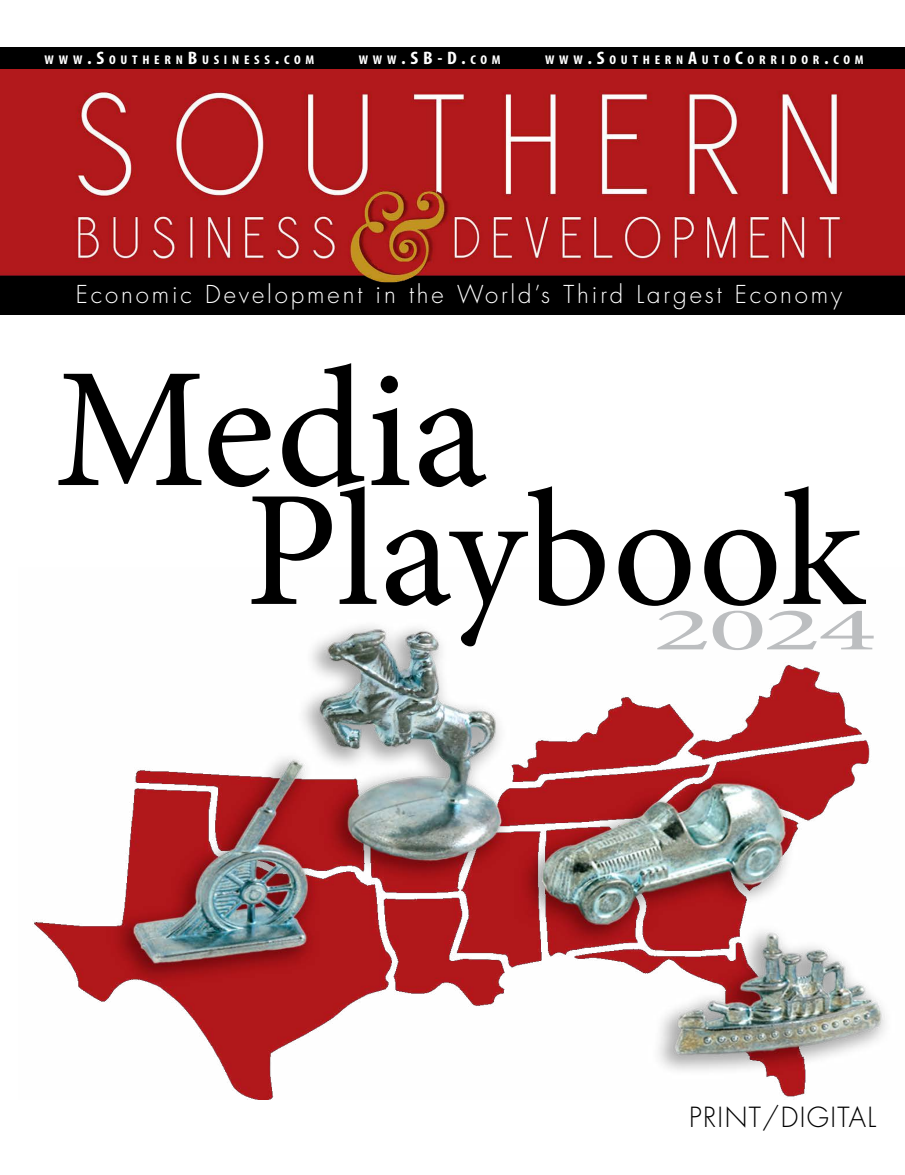
<style>
.page{position:relative;width:905px;height:1175px;background:#fff}
.page>*{position:absolute;margin:0;border:0;box-sizing:border-box;transform-origin:0 0}
.t1{font:171.15px "Minion Pro";color:#000}
.t2{font:165.15px "Minion Pro";letter-spacing:.005em;color:#000}
.t3{font:60.9px "Minion Pro";color:#bcbec0;scale:2 1}
.t4{font:300 27px "Futura";letter-spacing:.05em;color:#000}
.t5{font:300 24px "Futura";letter-spacing:.12em;color:#fff}
.t6{font:700 condensed 12.75px "Myriad Pro";letter-spacing:.345em;color:#fff;scale:1.09 1}
.s1{font-size:18.15px}
</style>
<div class="page">
<img style="left:34px;top:626px;width:852px;height:473px">
<div style="left:0;top:273px;width:904px;height:42px;background:#000"></div>
<div style="left:0;top:47px;width:904px;height:22px;background:#000"></div>
<img style="left:0;top:69px;width:904px;height:214px">
<p class="t6" style="left:45px;top:52px;width:249px">WWW<span class="s1">.S</span>OUTHERN<span class="s1">B</span>USINESS <span class="s1">.</span>COM</p>
<p class="t6" style="left:358px;top:52px;width:132px">WWW<span class="s1">.SB-D.</span>COM</p>
<p class="t6" style="left:545px;top:52px;width:294px">WWW<span class="s1">.S</span>OUTHERN<span class="s1">A</span>UTO<span class="s1">C</span>ORRIDOR<span class="s1">.</span>COM</p>
<h3 class="t5" style="left:76px;top:280px;width:768px">Economic Development in the World’s Third Largest Economy</h3>
<h1 class="t1" style="left:54px;top:316px;width:435px">Media</h1>
<h2 class="t2" style="left:245px;top:440px;width:619px">Playbook</h2>
<h3 class="t3" style="left:653px;top:589px;width:113px">2024</h3>
<h3 class="t4" style="left:689px;top:1100px;width:189px">PRINT/DIGITAL</h3>
</div>
